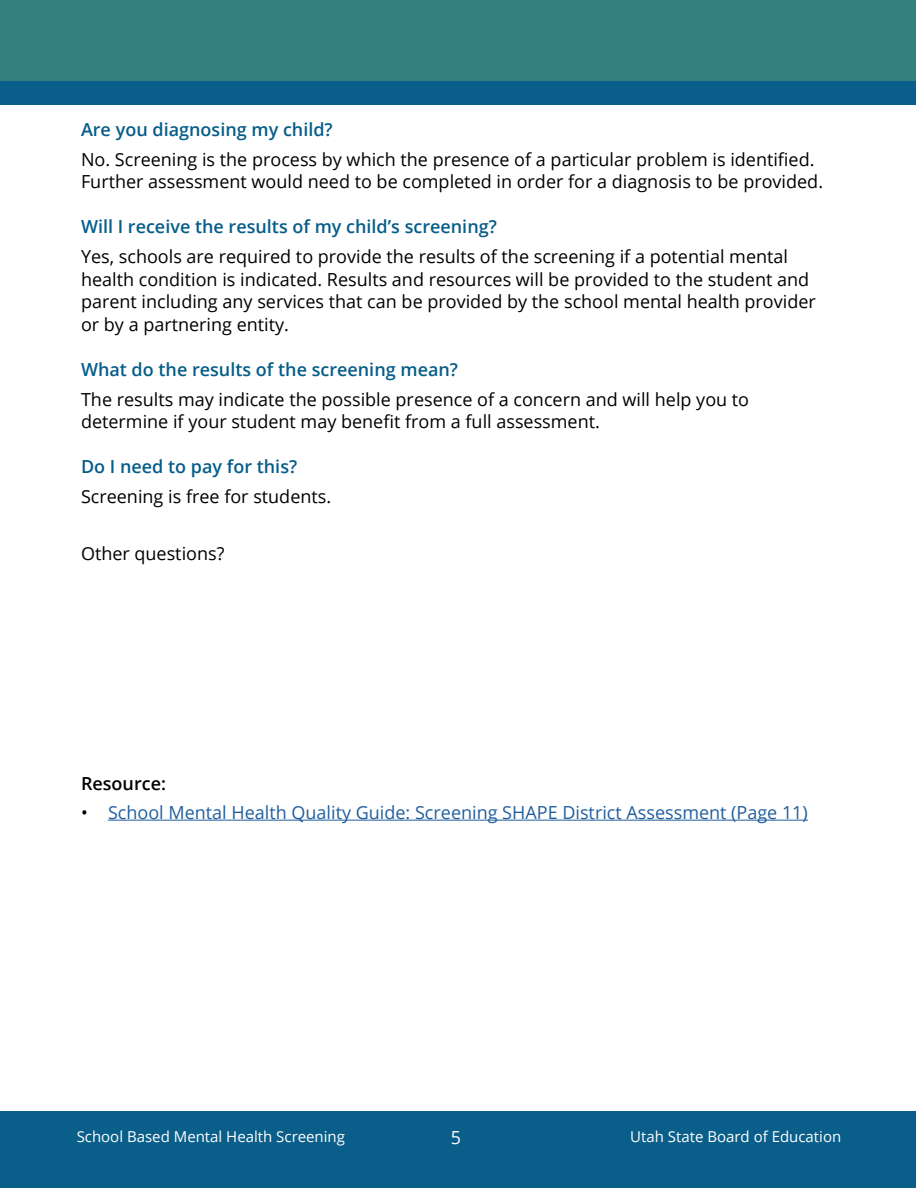
<style>
.page{position:relative;width:918px;height:1188px;background:#fff}
.page>*{position:absolute;margin:0;border:0;box-sizing:border-box;transform-origin:0 0}
.t1{font:18px/22.5px "Open Sans";color:#000}
.H2_-_Blue{font:600 18px "Open Sans";color:#065d89}
.t2{font:18px "Open Sans";color:#215e9e}
.H2_Black{font:600 18px "Open Sans";color:#000}
.t3{font:18px "Open Sans";color:#fff}
.t4{font:15px "Open Sans";color:#fff}
.s1{color:#000}
</style>
<div class="page">
<div style="left:0;top:1112px;width:916px;height:76px;background:#0a5e8a"></div>
<div style="left:0;top:81px;width:916px;height:23px;background:#0a5e8a"></div>
<div style="left:0;top:0;width:916px;height:81px;background:#358080"></div>
<hr style="left:108px;top:820px;width:700px;height:1px;background:#215e9e">
<p class="H2_-_Blue" style="left:81px;top:117px;width:253px">Are you diagnosing my child?</p>
<p class="t1" style="left:81px;top:148px;width:744px">No. Screening is the process by which the presence of a particular problem is identified.<br>Further assessment would need to be completed in order for a diagnosis to be provided.</p>
<p class="H2_-_Blue" style="left:81px;top:214px;width:417px">Will I receive the results of my child’s screening?</p>
<p class="t1" style="left:81px;top:245px;width:736px">Yes, schools are required to provide the results of the screening if a potential mental health condition is indicated. Results and resources will be provided to the student and parent including any services that can be provided by the school mental health provider or by a partnering entity.</p>
<p class="H2_-_Blue" style="left:81px;top:357px;width:379px">What do the results of the screening mean?</p>
<p class="t1" style="left:81px;top:388px;width:670px">The results may indicate the possible presence of a concern and will help you to determine if your student may benefit from a full assessment.</p>
<p class="H2_-_Blue" style="left:81px;top:454px;width:218px">Do I need to pay for this?</p>
<p class="t1" style="left:81px;top:485px;width:252px">Screening is free for students.</p>
<p class="t1" style="left:81px;top:542px;width:145px">Other questions?</p>
<p class="H2_Black" style="left:81px;top:771px;width:87px">Resource:</p>
<p class="t2" style="left:81px;top:800px;width:728px"><span class="s1">•</span> School Mental Health Quality Guide: Screening SHAPE District Assessment (Page 11)</p>
<p class="t4" style="left:77px;top:1126px;width:270px">School Based Mental Health Screening</p>
<p class="t3" style="left:451px;top:1125px;width:12px">5</p>
<p class="t4" style="left:630px;top:1126px;width:213px">Utah State Board of Education</p>
</div>
